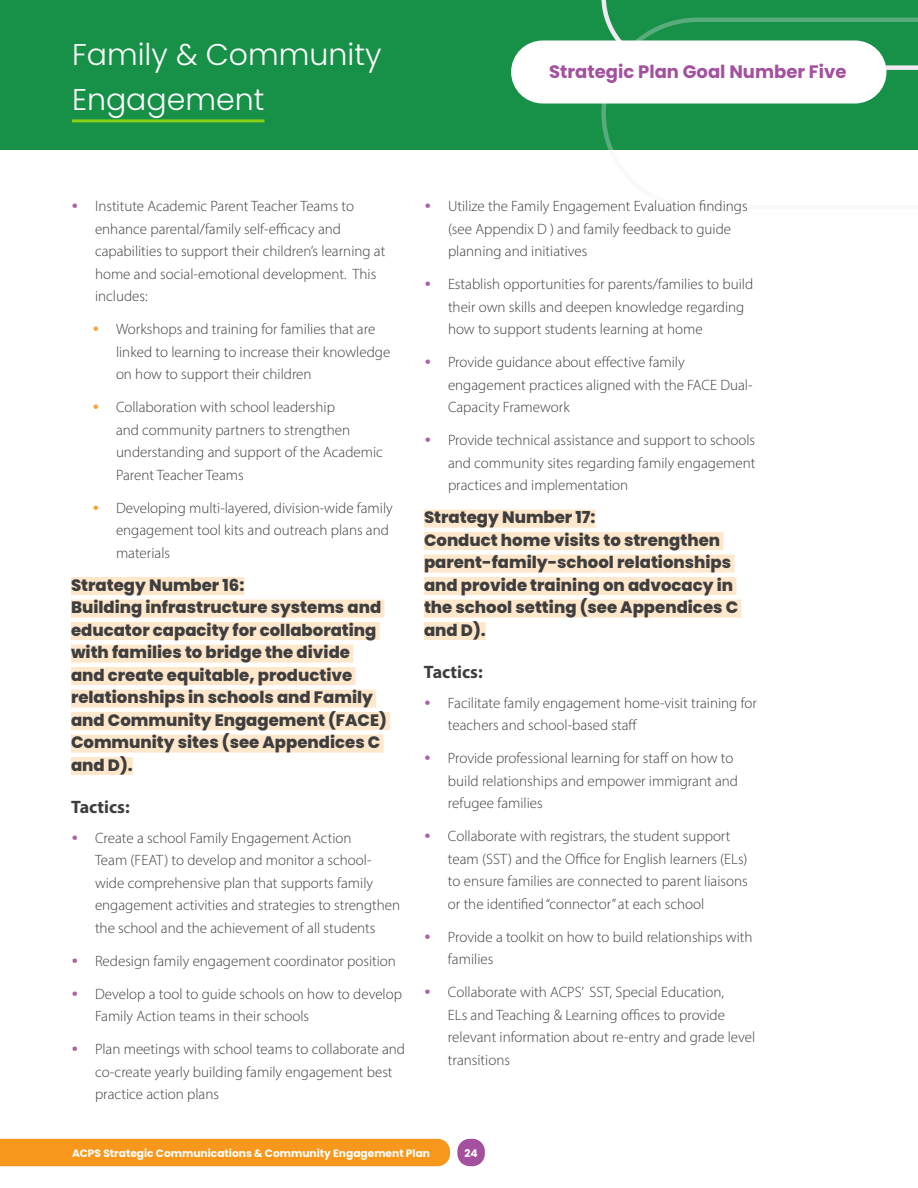
<style>
.page{position:relative;width:918px;height:1188px;background:#fff}
.page>*{position:absolute;margin:0;border:0;box-sizing:border-box;transform-origin:0 0}
.t1{font:300 30px/45px "Poppins";color:#fff}
.t2{font:700 18px "Poppins";color:#a3509f}
.t3{font:700 18px "Myriad Pro";color:#3e3e3f}
.Underline_-_SP5{font:800 16.5px/22.5px "Poppins";color:#3e3e3f}
.t4{font:300 15px/22.5px "Myriad Pro";color:#3e3e3f}
.t5{font:700 10.65px "Poppins";color:#fff}
.s1{font-family:"Gotham";font-weight:700;color:#a961a7}
.s2{font-family:"Gotham";font-weight:700;color:#f9a232}
</style>
<div class="page">
<div style="left:0;top:0;width:918px;height:149px;background:#179147"></div>
<svg style="left:601px;top:0;width:317px;height:18px"></svg>
<svg style="left:601px;top:18px;width:317px;height:132px"></svg>
<hr style="left:72px;top:119px;width:192px;height:3px;background:#85cf17">
<div style="left:71px;top:577px;width:173px;height:18px;background:#fee7cb"></div>
<div style="left:71px;top:600px;width:313px;height:18px;background:#fee7cb"></div>
<div style="left:71px;top:622px;width:309px;height:18px;background:#fee7cb"></div>
<div style="left:71px;top:645px;width:282px;height:18px;background:#fee7cb"></div>
<div style="left:71px;top:667px;width:284px;height:18px;background:#fee7cb"></div>
<div style="left:71px;top:690px;width:305px;height:18px;background:#fee7cb"></div>
<div style="left:71px;top:712px;width:319px;height:18px;background:#fee7cb"></div>
<div style="left:71px;top:735px;width:313px;height:18px;background:#fee7cb"></div>
<div style="left:71px;top:757px;width:62px;height:18px;background:#fee7cb"></div>
<div style="left:424px;top:510px;width:172px;height:18px;background:#fee7cb"></div>
<div style="left:424px;top:532px;width:299px;height:18px;background:#fee7cb"></div>
<div style="left:424px;top:555px;width:310px;height:18px;background:#fee7cb"></div>
<div style="left:424px;top:577px;width:312px;height:18px;background:#fee7cb"></div>
<div style="left:424px;top:600px;width:317px;height:18px;background:#fee7cb"></div>
<div style="left:424px;top:622px;width:62px;height:18px;background:#fee7cb"></div>
<div style="left:511px;top:40px;width:375px;height:64px;background:#fff;border-radius:32px"></div>
<div style="left:0;top:1139px;width:450px;height:27px;background:#f7981d"></div>
<div style="left:457px;top:1139px;width:28px;height:27px;background:#a3509f;border-radius:12px"></div>
<h1 class="t1" style="left:72px;top:33px;width:311px">Family &amp; Community<br>Engagement</h1>
<p class="t2" style="left:549px;top:62px;width:299px">Strategic Plan Goal Number Five</p>
<p class="t4" style="left:95px;top:195px;width:292px;text-indent:-24px"><span class="s1">•</span> Institute Academic Parent Teacher Teams to enhance parental/family self-efficacy and capabilities to support their children’s learning at home and social-emotional development. This includes:</p>
<p class="t4" style="left:116px;top:318px;width:276px;text-indent:-24px"><span class="s2">•</span> Workshops and training for families that are linked to learning to increase their knowledge on how to support their children</p>
<p class="t4" style="left:116px;top:396px;width:268px;text-indent:-24px"><span class="s2">•</span> Collaboration with school leadership<br>and community partners to strengthen understanding and support of the Academic Parent Teacher Teams</p>
<p class="t4" style="left:116px;top:496px;width:278px;text-indent:-24px"><span class="s2">•</span> Developing multi-layered, division-wide family engagement tool kits and outreach plans and materials</p>
<p class="Underline_-_SP5" style="left:71px;top:574px;width:317px">Strategy Number 16:<br>Building infrastructure systems and educator capacity for collaborating with families to bridge the divide and create equitable, productive relationships in schools and Family and Community Engagement (FACE)<br>Community sites (see Appendices C and D).</p>
<h3 class="t3" style="left:71px;top:795px;width:60px">Tactics:</h3>
<p class="t4" style="left:95px;top:826px;width:307px;text-indent:-24px"><span class="s1">•</span> Create a school Family Engagement Action<br>Team (FEAT) to develop and monitor a school&shy;wide comprehensive plan that supports family engagement activities and strategies to strengthen the school and the achievement of all students</p>
<p class="t4" style="left:71px;top:949px;width:326px"><span class="s1">•</span> Redesign family engagement coordinator position</p>
<p class="t4" style="left:95px;top:982px;width:309px;text-indent:-24px"><span class="s1">•</span> Develop a tool to guide schools on how to develop<br>Family Action teams in their schools</p>
<p class="t4" style="left:95px;top:1038px;width:312px;text-indent:-24px"><span class="s1">•</span> Plan meetings with school teams to collaborate and co-create yearly building family engagement best practice action plans</p>
<p class="t4" style="left:448px;top:195px;width:301px;text-indent:-24px"><span class="s1">•</span> Utilize the Family Engagement Evaluation findings (see Appendix D ) and family feedback to guide planning and initiatives</p>
<p class="t4" style="left:448px;top:273px;width:307px;text-indent:-24px"><span class="s1">•</span> Establish opportunities for parents/families to build their own skills and deepen knowledge regarding how to support students learning at home</p>
<p class="t4" style="left:448px;top:351px;width:306px;text-indent:-24px"><span class="s1">•</span> Provide guidance about effective family engagement practices aligned with the FACE Dual-<br>Capacity Framework</p>
<p class="t4" style="left:448px;top:429px;width:309px;text-align:justify;text-indent:-24px"><span class="s1">•</span> Provide technical assistance and support to schools and community sites regarding family engagement practices and implementation</p>
<p class="Underline_-_SP5" style="left:424px;top:506px;width:316px">Strategy Number 17:<br>Conduct home visits to strengthen parent-family-school relationships and provide training on advocacy in the school setting (see Appendices C and D).</p>
<h3 class="t3" style="left:424px;top:660px;width:60px">Tactics:</h3>
<p class="t4" style="left:448px;top:691px;width:310px;text-indent:-24px"><span class="s1">•</span> Facilitate family engagement home-visit training for teachers and school-based staff</p>
<p class="t4" style="left:448px;top:747px;width:292px;text-indent:-24px"><span class="s1">•</span> Provide professional learning for staff on how to build relationships and empower immigrant and refugee families</p>
<p class="t4" style="left:448px;top:825px;width:301px;text-indent:-24px"><span class="s1">•</span> Collaborate with registrars, the student support team (SST) and the Office for English learners (ELs) to ensure families are connected to parent liaisons or the identified “connector” at each school</p>
<p class="t4" style="left:448px;top:925px;width:306px;text-indent:-24px"><span class="s1">•</span> Provide a toolkit on how to build relationships with families</p>
<p class="t4" style="left:448px;top:981px;width:309px;text-indent:-24px"><span class="s1">•</span> Collaborate with ACPS’ SST, Special Education,<br>ELs and Teaching &amp; Learning offices to provide relevant information about re-entry and grade level transitions</p>
<p class="t5" style="left:72px;top:1147px;width:360px">ACPS Strategic Communications &amp; Community Engagement Plan</p>
<p class="t5" style="left:464px;top:1147px;width:15px">24</p>
</div>
